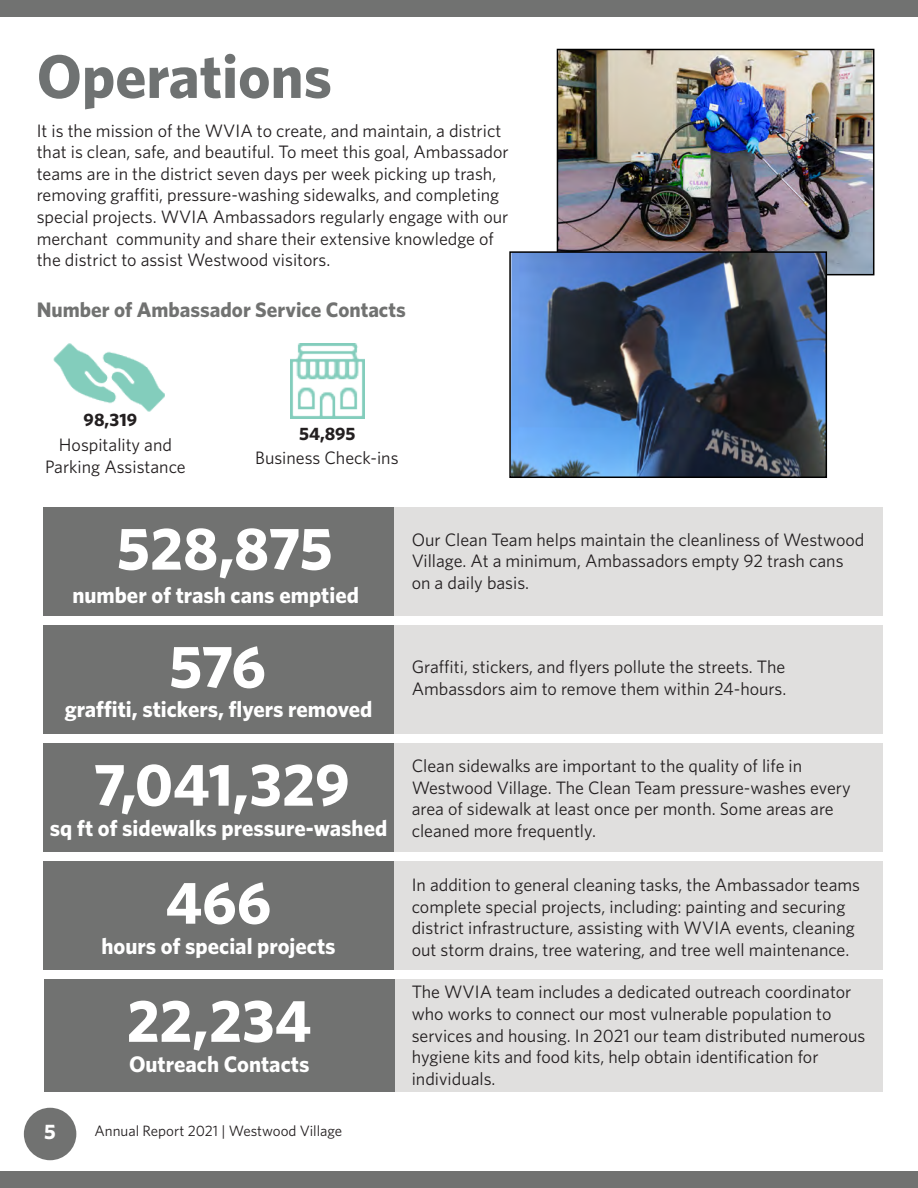
<style>
.page{position:relative;width:918px;height:1188px;background:#fff}
.page>*{position:absolute;margin:0;border:0;box-sizing:border-box;transform-origin:0 0}
.Heading_Teal{font:700 61.5px "Whitney";color:#6f7272}
.Paragraph_Style_1{font:700 60px "Whitney";color:#fff}
.Paragraph_Style_3{font:700 22.5px "Whitney";color:#fff}
.t1{font:700 21px "Whitney";color:#717271}
.t2{font:700 21px "Whitney";color:#fff}
.Paragraph_Style_4{font:18px/21.6px "Whitney";color:#231f20}
.t3{font:700 18px "Whitney";color:#231f20}
.t4{font:15px "Whitney";color:#231f20}
</style>
<div class="page">
<div style="left:24px;top:1108px;width:52px;height:52px;background:#717271;border-radius:50%"></div>
<div style="left:0;top:1171px;width:918px;height:17px;background:#717271"></div>
<div style="left:0;top:0;width:918px;height:17px;background:#717271"></div>
<div style="left:43px;top:507px;width:357px;height:109px;background:#717271"></div>
<div style="left:43px;top:625px;width:351px;height:109px;background:#717271"></div>
<div style="left:43px;top:743px;width:351px;height:109px;background:#717271"></div>
<div style="left:43px;top:861px;width:351px;height:109px;background:#717271"></div>
<div style="left:394px;top:507px;width:488px;height:109px;background:#e0dfde"></div>
<div style="left:394px;top:625px;width:488px;height:109px;background:#e0dfde"></div>
<div style="left:394px;top:743px;width:488px;height:109px;background:#e0dfde"></div>
<div style="left:394px;top:861px;width:488px;height:109px;background:#e0dfde"></div>
<img style="left:54px;top:343px;width:111px;height:68px">
<img style="left:290px;top:343px;width:75px;height:75px">
<div style="left:44px;top:979px;width:351px;height:113px;background:#717271"></div>
<div style="left:395px;top:979px;width:487px;height:113px;background:#e0dfde"></div>
<img style="left:560px;top:52px;width:311px;height:220px">
<div style="left:557px;top:49px;width:317px;height:226px;border:2px solid #000"></div>
<img style="left:512px;top:254px;width:312px;height:221px">
<div style="left:509px;top:251px;width:318px;height:227px;border:2px solid #000"></div>
<p class="Heading_Teal" style="left:37px;top:35px;width:297px">Operations</p>
<p class="Paragraph_Style_4" style="left:37px;top:119px;width:473px">It is the mission of the WVIA to create, and maintain, a district that is clean, safe, and beautiful. To meet this goal, Ambassador teams are in the district seven days per week picking up trash, removing graffiti, pressure-washing sidewalks, and completing special projects. WVIA Ambassadors regularly engage with our merchant community and share their extensive knowledge of the district to assist Westwood visitors.</p>
<p class="t1" style="left:37px;top:296px;width:371px">Number of Ambassador Service Contacts</p>
<p class="t3" style="left:84px;top:407px;width:55px">98,319</p>
<p class="Paragraph_Style_4" style="left:59px;top:434px;width:115px">Hospitality and</p>
<p class="Paragraph_Style_4" style="left:45px;top:455px;width:142px">Parking Assistance</p>
<p class="t3" style="left:299px;top:421px;width:58px">54,895</p>
<p class="Paragraph_Style_4" style="left:255px;top:447px;width:145px">Business Check-ins</p>
<p class="Paragraph_Style_1" style="left:117px;top:509px;width:218px">528,875</p>
<p class="Paragraph_Style_3" style="left:72px;top:581px;width:288px">number of trash cans emptied</p>
<p class="Paragraph_Style_1" style="left:169px;top:627px;width:99px">576</p>
<p class="Paragraph_Style_3" style="left:65px;top:695px;width:309px">graffiti, stickers, flyers removed</p>
<p class="Paragraph_Style_1" style="left:93px;top:745px;width:258px">7,041,329</p>
<p class="Paragraph_Style_3" style="left:50px;top:813px;width:339px">sq ft of sidewalks pressure-washed</p>
<p class="Paragraph_Style_1" style="left:166px;top:863px;width:107px">466</p>
<p class="Paragraph_Style_3" style="left:101px;top:931px;width:236px">hours of special projects</p>
<p class="Paragraph_Style_1" style="left:127px;top:981px;width:186px">22,234</p>
<p class="Paragraph_Style_3" style="left:129px;top:1049px;width:182px">Outreach Contacts</p>
<p class="t2" style="left:44px;top:1117px;width:13px">5</p>
<p class="t4" style="left:94px;top:1121px;width:249px">Annual Report 2021 | Westwood Village</p>
<p class="Paragraph_Style_4" style="left:412px;top:528px;width:454px">Our Clean Team helps maintain the cleanliness of Westwood<br>Village. At a minimum, Ambassadors empty 92 trash cans on a daily basis.</p>
<p class="Paragraph_Style_4" style="left:412px;top:656px;width:376px">Graffiti, stickers, and flyers pollute the streets. The<br>Ambassdors aim to remove them within 24-hours.</p>
<p class="Paragraph_Style_4" style="left:412px;top:755px;width:440px">Clean sidewalks are important to the quality of life in Westwood Village. The Clean Team pressure-washes every area of sidewalk at least once per month. Some areas are cleaned more frequently.</p>
<p class="Paragraph_Style_4" style="left:412px;top:874px;width:450px">In addition to general cleaning tasks, the Ambassador teams complete special projects, including: painting and securing district infrastructure, assisting with WVIA events, cleaning out storm drains, tree watering, and tree well maintenance.</p>
<p class="Paragraph_Style_4" style="left:412px;top:981px;width:455px">The WVIA team includes a dedicated outreach coordinator who works to connect our most vulnerable population to services and housing. In 2021 our team distributed numerous hygiene kits and food kits, help obtain identification for individuals.</p>
</div>
